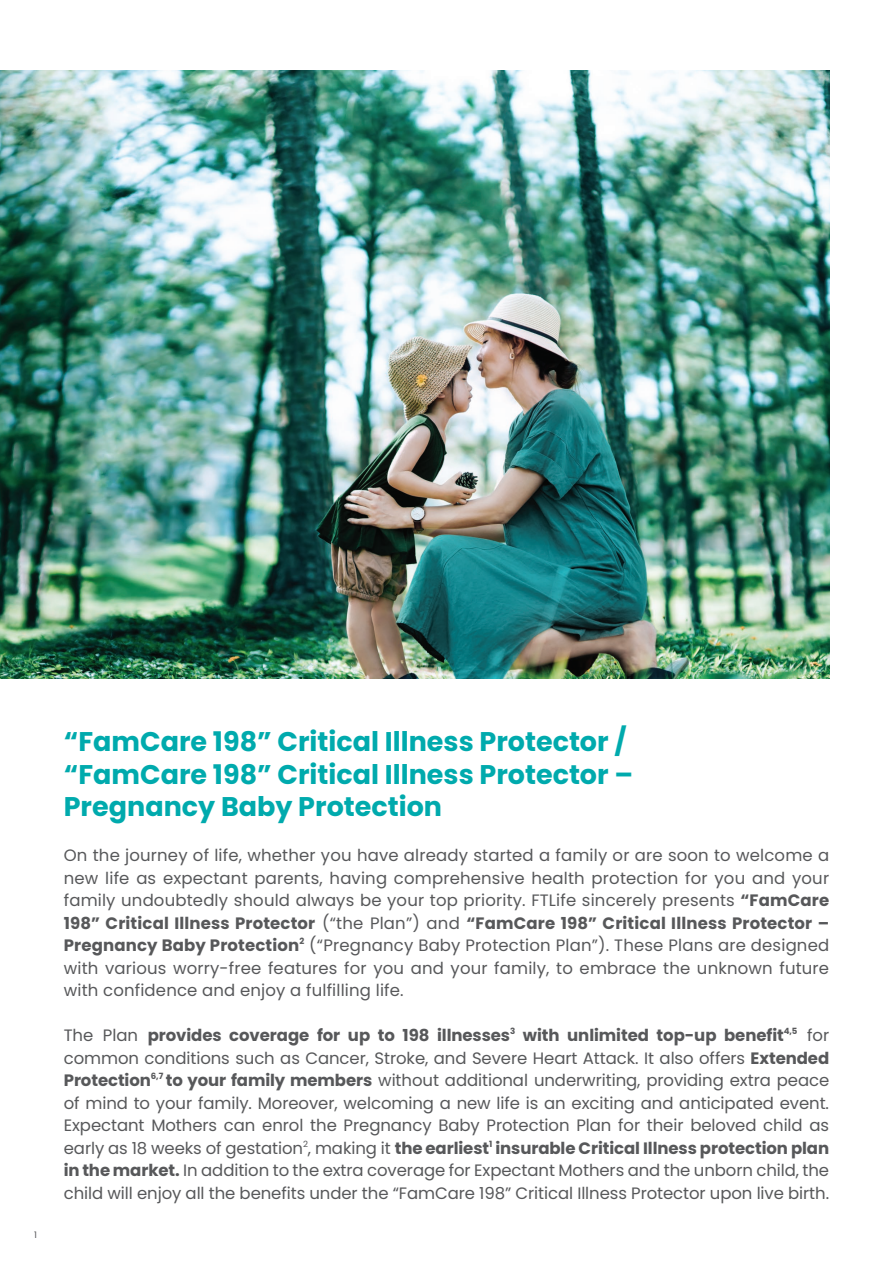
<style>
.page{position:relative;width:893px;height:1263px;background:#fff}
.page>*{position:absolute;margin:0;border:0;box-sizing:border-box;transform-origin:0 0}
.t1{font:700 27px/32.4px "Poppins";color:#00aaad}
.t2{font:16.5px/22.5px "Poppins";color:#57585a;text-align:justify}
.t3{font:9px "Poppins";color:#57585a}
.s1{font-weight:700}
</style>
<div class="page">
<img style="left:0;top:70px;width:829px;height:608px">
<p class="t3" style="left:34px;top:1230px;width:4px">1</p>
<h1 class="t1" style="left:64px;top:726px;width:571px">“FamCare 198” Critical Illness Protector / “FamCare 198” Critical Illness Protector –<br>Pregnancy Baby Protection</h1>
<p class="t2" style="left:64px;top:844px;width:767px">On the journey of life, whether you have already started a family or are soon to welcome a new life as expectant parents, having comprehensive health protection for you and your family undoubtedly should always be your top priority. FTLife sincerely presents <span class="s1">“FamCare 198” Critical Illness Protector</span> (“the Plan”) and <span class="s1">“FamCare 198” Critical Illness Protector – Pregnancy Baby Protection</span><sup>2</sup> (“Pregnancy Baby Protection Plan”). These Plans are designed with various worry-free features for you and your family, to embrace the unknown future with confidence and enjoy a fulfilling life.</p>
<p class="t2" style="left:64px;top:1024px;width:767px">The Plan <span class="s1">provides coverage for up to 198 illnesses</span><sup>3</sup> <span class="s1">with unlimited top-up benefit</span><sup>4,5</sup> for common conditions such as Cancer, Stroke, and Severe Heart Attack. It also offers <span class="s1">Extended Protection</span><sup>6,7</sup> <span class="s1">to your family members</span> without additional underwriting, providing extra peace of mind to your family. Moreover, welcoming a new life is an exciting and anticipated event.<br>Expectant Mothers can enrol the Pregnancy Baby Protection Plan for their beloved child as early as 18 weeks of gestation<sup>2</sup>, making it <span class="s1">the earliest</span><sup>1</sup> <span class="s1">insurable Critical Illness protection plan in the market.</span> In addition to the extra coverage for Expectant Mothers and the unborn child, the child will enjoy all the benefits under the “FamCare 198” Critical Illness Protector upon live birth.</p>
</div>
